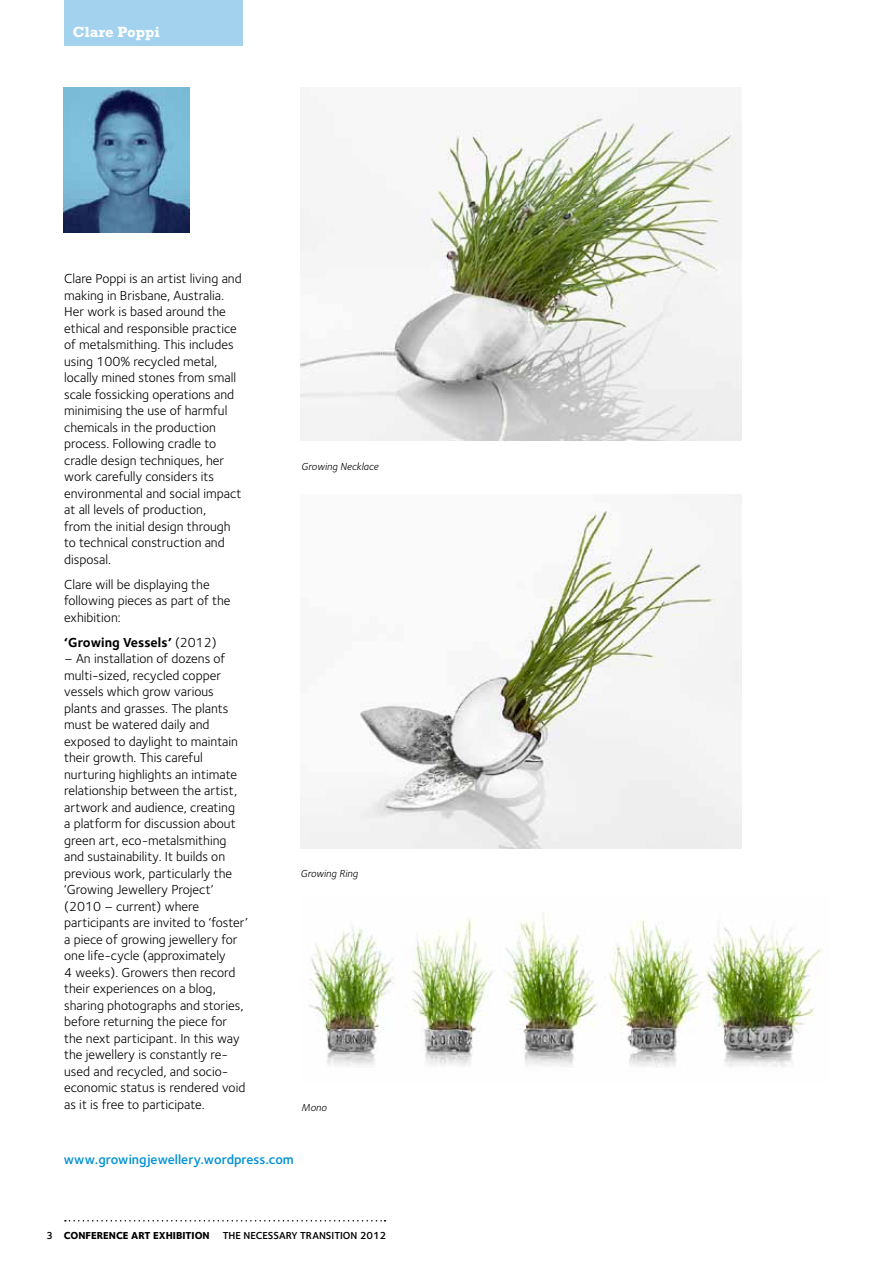
<style>
.page{position:relative;width:893px;height:1263px;background:#fff}
.page>*{position:absolute;margin:0;border:0;box-sizing:border-box;transform-origin:0 0}
.t1{font:700 15px "Rockwell Std";color:#fff}
.t2{font:13.5px/16.5px "Foundry Sterling";color:#000}
.t3{font:600 13.5px "Foundry Sterling";color:#0091d5}
.t4{font:700 13.5px "Foundry Sterling";color:#000}
.t5{font:600 10.5px "Foundry Sterling";color:#000}
.t6{font:italic 10.5px "Foundry Sterling";color:#000}
.s1{font-weight:400}
.s2{font-weight:800}
</style>
<div class="page">
<svg style="left:65px;top:1220px;width:320px;height:1px"></svg>
<img style="left:64px;top:87px;width:125px;height:146px">
<div style="left:64px;top:0;width:178px;height:45px;background:#a3d2ee"></div>
<img style="left:300px;top:113px;width:442px;height:327px">
<img style="left:300px;top:495px;width:442px;height:353px">
<img style="left:309px;top:912px;width:512px;height:156px">
<p class="t1" style="left:73px;top:23px;width:89px">Clare Poppi</p>
<p class="t2" style="left:64px;top:270px;width:179px">Clare Poppi is an artist living and making in Brisbane, Australia.<br>Her work is based around the ethical and responsible practice of metalsmithing. This includes using 100% recycled metal, locally mined stones from small scale fossicking operations and minimising the use of harmful chemicals in the production process. Following cradle to cradle design techniques, her work carefully considers its environmental and social impact at all levels of production,<br>from the initial design through to technical construction and disposal.</p>
<p class="t2" style="left:64px;top:576px;width:168px">Clare will be displaying the following pieces as part of the exhibition:</p>
<p class="t4" style="left:64px;top:634px;width:154px">‘Growing Vessels’ <span class="s1">(2012)</span></p>
<p class="t2" style="left:64px;top:650px;width:185px">– An installation of dozens of multi-sized, recycled copper vessels which grow various plants and grasses. The plants must be watered daily and exposed to daylight to maintain their growth. This careful nurturing highlights an intimate relationship between the artist, artwork and audience, creating<br>a platform for discussion about green art, eco-metalsmithing and sustainability. It builds on previous work, particularly the ‘Growing Jewellery Project’ (2010 – current) where participants are invited to ‘foster’ a piece of growing jewellery for one life-cycle (approximately<br>4 weeks). Growers then record their experiences on a blog, sharing photographs and stories, before returning the piece for the next participant. In this way the jewellery is constantly re&shy;used and recycled, and socio&shy;economic status is rendered void as it is free to participate.</p>
<p class="t6" style="left:301px;top:460px;width:79px">Growing Necklace</p>
<p class="t6" style="left:300px;top:868px;width:59px">Growing Ring</p>
<p class="t6" style="left:301px;top:1101px;width:27px">Mono</p>
<p class="t3" style="left:64px;top:1152px;width:232px">www.growingjewellery.wordpress.com</p>
<p class="t5" style="left:47px;top:1229px;width:341px">3 <span class="s2">CONFERENCE ART EXHIBITION</span> The Necessary Transition 2012</p>
</div>
